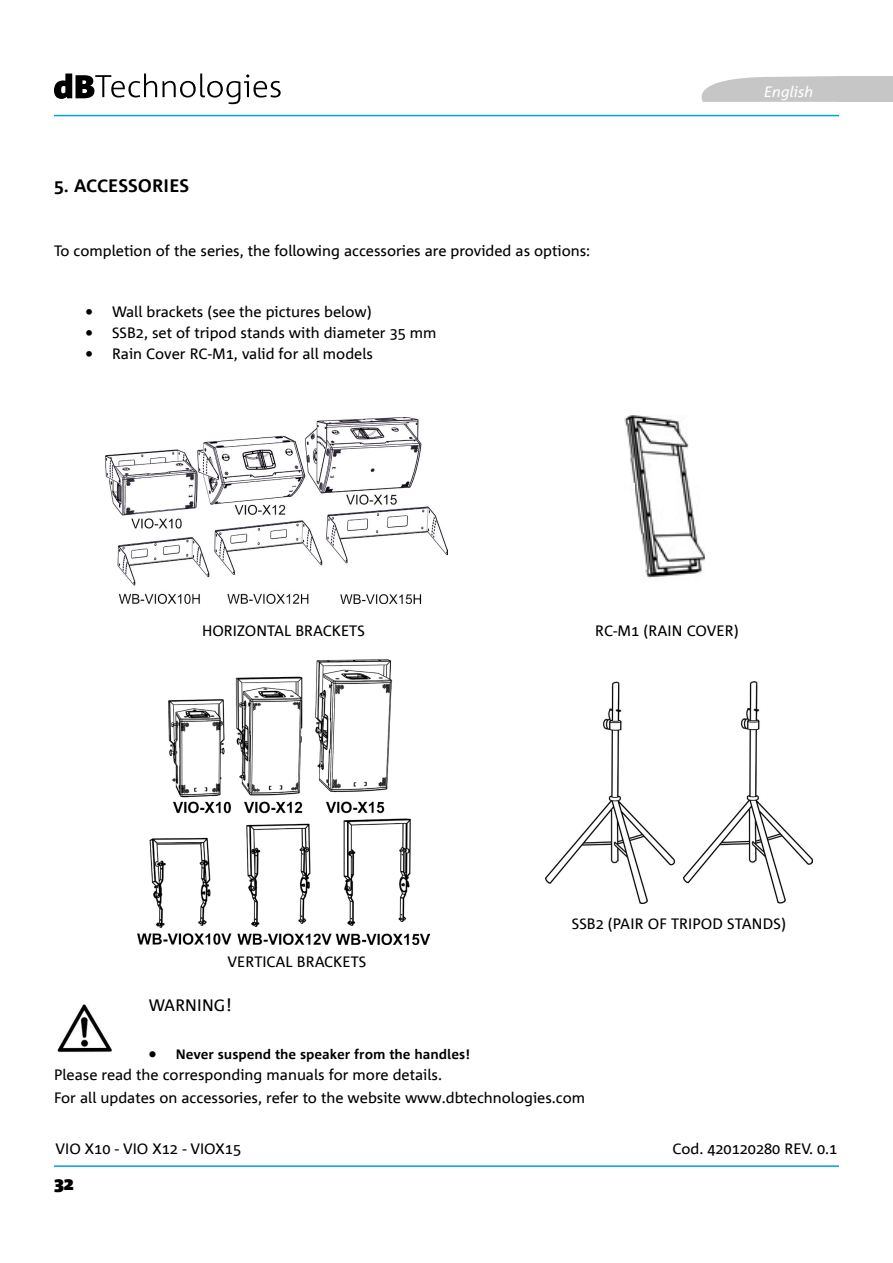
<style>
.page{position:relative;width:893px;height:1263px;background:#fff}
.page>*{position:absolute;margin:0;border:0;box-sizing:border-box;transform-origin:0 0}
.t1{font:700 18px "Corpid Office";color:#000}
.t2{font:900 18px "Corpid";color:#000}
.t3{font:16.5px "Corpid Office";color:#000}
.t4{font:15px "Corpid Office";color:#000}
.t5{font:italic 15px "Corpid Office";color:#fff}
.t6{font:700 13.5px "Corpid Office";color:#000}
.s1{font-size:18px}
</style>
<div class="page">
<hr style="left:54px;top:1165px;width:785px;height:2px;background:#009fe3">
<hr style="left:54px;top:115px;width:785px;height:1px;background:#009fe3">
<svg style="left:54px;top:74px;width:103px;height:25px"></svg>
<svg style="left:163px;top:74px;width:118px;height:30px"></svg>
<svg style="left:701px;top:76px;width:138px;height:26px;background:#ccc"></svg>
<div style="left:839px;top:76px;width:54px;height:26px;background:#c6c6c6"></div>
<img style="left:57px;top:1004px;width:55px;height:48px">
<img style="left:625px;top:416px;width:79px;height:162px">
<img style="left:625px;top:483px;width:9px;height:81px">
<img style="left:545px;top:681px;width:268px;height:223px">
<img style="left:137px;top:659px;width:292px;height:286px">
<img style="left:105px;top:418px;width:343px;height:185px">
<p class="t1" style="left:54px;top:175px;width:136px">5. ACCESSORIES</p>
<p class="t4" style="left:54px;top:242px;width:538px">To completion of the series, the following accessories are provided as options:</p>
<p class="t4" style="left:85px;top:304px;width:288px">• Wall brackets (see the pictures below)</p>
<p class="t4" style="left:85px;top:325px;width:353px">• SSB2, set of tripod stands with diameter 35 mm</p>
<p class="t4" style="left:85px;top:346px;width:289px">• Rain Cover RC-M1, valid for all models</p>
<p class="t5" style="left:764px;top:84px;width:51px">English</p>
<p class="t4" style="left:202px;top:623px;width:164px">HORIZONTAL BRACKETS</p>
<p class="t4" style="left:595px;top:623px;width:145px">RC-M1 (RAIN COVER)</p>
<p class="t4" style="left:228px;top:953px;width:140px">VERTICAL BRACKETS</p>
<p class="t3" style="left:149px;top:996px;width:86px">WARNING<span class="s1">!</span></p>
<p class="t6" style="left:149px;top:1047px;width:324px">• Never suspend the speaker from the handles!</p>
<p class="t4" style="left:54px;top:1067px;width:390px">Please read the corresponding manuals for more details.</p>
<p class="t4" style="left:572px;top:916px;width:216px">SSB2 (PAIR OF TRIPOD STANDS)</p>
<p class="t4" style="left:54px;top:1089px;width:533px">For all updates on accessories, refer to the website www.dbtechnologies.com</p>
<p class="t4" style="left:56px;top:1141px;width:187px">VIO X10 - VIO X12 - VIOX15</p>
<p class="t4" style="left:672px;top:1141px;width:166px">Cod. 420120280 REV. 0.1</p>
<p class="t2" style="left:54px;top:1173px;width:21px">32</p>
</div>
